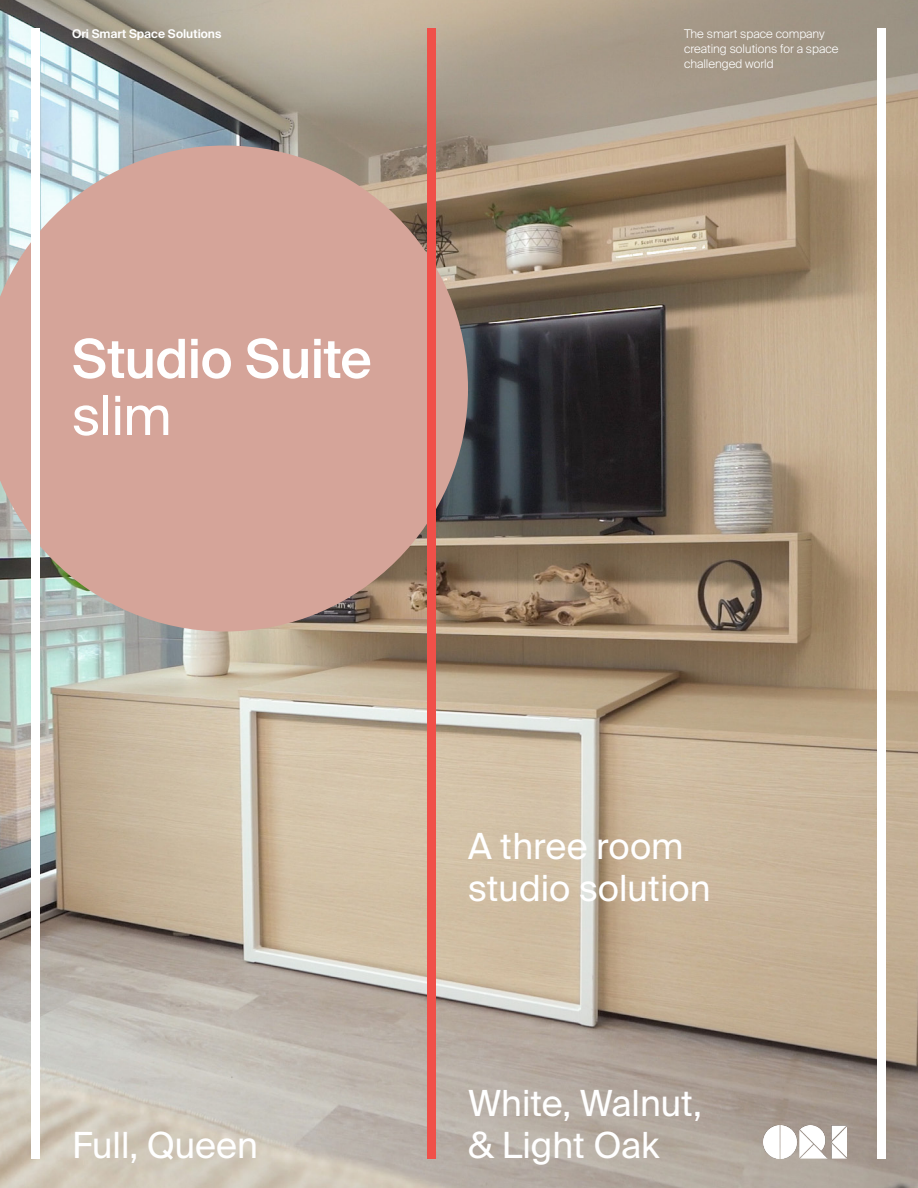
<style>
.page{position:relative;width:918px;height:1188px;background:#fff}
.page>*{position:absolute;margin:0;border:0;box-sizing:border-box;transform-origin:0 0}
.Big_Heading{font:500 54px/57px "Suisse Intl";letter-spacing:-.015em;color:#fff}
.Heading{font:36px/42px "Suisse Intl";color:#fff}
.Bodycopy{font:300 12px/15px "Suisse Intl";color:#fff}
.Bodycopy-2{font:600 12px "Suisse Intl";color:#fff}
.s1{font-weight:400}
</style>
<div class="page">
<img style="left:0;top:0;width:918px;height:1188px">
<svg style="left:0;top:146px;width:468px;height:486px;fill:#d5a499"></svg>
<div style="left:428px;top:28px;width:8px;height:1132px;background:#f05049"></div>
<img style="left:763px;top:1125px;width:83px;height:34px">
<div style="left:878px;top:28px;width:8px;height:1132px;background:#fff"></div>
<div style="left:32px;top:28px;width:8px;height:1132px;background:#fff"></div>
<p class="Bodycopy-2" style="left:72px;top:27px;width:151px">Ori Smart Space Solutions</p>
<p class="Big_Heading" style="left:72px;top:331px;width:301px">Studio Suite <span class="s1">slim</span></p>
<p class="Bodycopy" style="left:684px;top:26px;width:156px">The smart space company creating solutions for a space challenged world</p>
<p class="Heading" style="left:72px;top:1125px;width:187px">Full, Queen</p>
<p class="Heading" style="left:468px;top:825px;width:217px">A three room</p>
<p class="Heading" style="left:468px;top:867px;width:244px">studio solution</p>
<p class="Heading" style="left:468px;top:1083px;width:235px">White, Walnut, &amp; Light Oak</p>
</div>
